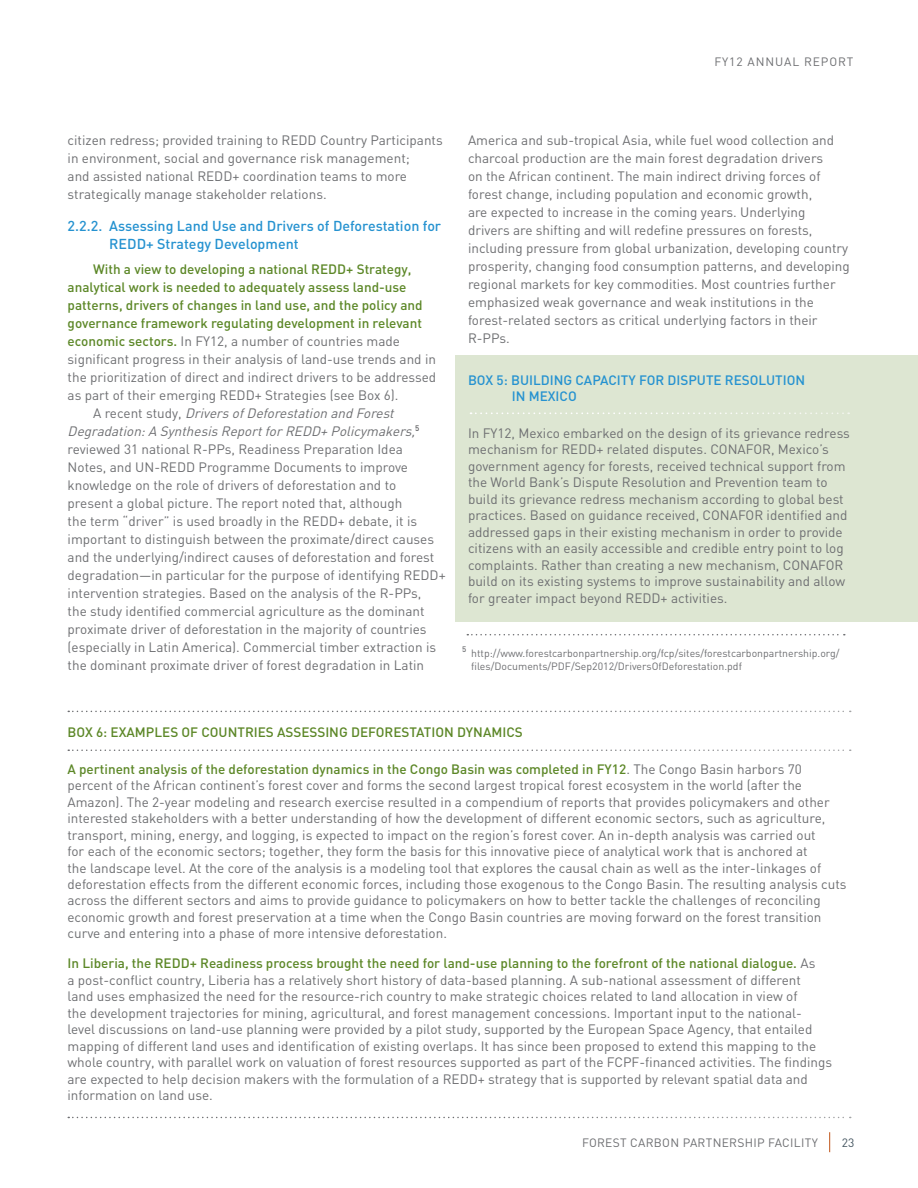
<style>
.page{position:relative;width:918px;height:1188px;background:#fff}
.page>*{position:absolute;margin:0;border:0;box-sizing:border-box;transform-origin:0 0}
.t1{font:500 14.25px/18px "DIN";color:#2592d0}
.t2{font:13.5px/16.5px "DIN";color:#6d6e71}
.t3{font:500 13.5px "DIN";color:#5c8727}
.t4{font:italic 13.5px "DIN";color:#6d6e71}
.t5{font:500 13.5px "DIN";color:#2592d0}
.t6{font:12px "DIN";letter-spacing:.025em;color:#6d6e71}
.t7{font:12px "DIN";letter-spacing:.075em;color:#6d6e71}
.t8{font:12px "DIN";color:#455560}
.t9{font:10.5px/12.6px "DIN";color:#6d6e71}
.s1{font-weight:500;color:#5c8727}
.s2{font-style:normal}
</style>
<div class="page">
<svg style="left:829px;top:1132px;width:1px;height:20px"></svg>
<div style="left:456px;top:355px;width:462px;height:267px;background:#dde6d2"></div>
<svg style="left:68px;top:711px;width:783px;height:1px"></svg>
<svg style="left:68px;top:750px;width:783px;height:1px"></svg>
<svg style="left:471px;top:412px;width:378px;height:2px"></svg>
<svg style="left:467px;top:634px;width:378px;height:1px"></svg>
<svg style="left:68px;top:1117px;width:783px;height:1px"></svg>
<p class="t7" style="left:714px;top:54px;width:141px">FY12 ANNUAL REPORT</p>
<p class="t2" style="left:68px;top:131px;width:377px;line-height:18px">citizen redress; provided training to REDD Country Participants in environment, social and governance risk management;<br>and assisted national REDD+ coordination teams to more strategically manage stakeholder relations.</p>
<p class="t1" style="left:109px;top:216px;width:333px;text-indent:-42px">2.2.2. Assessing Land Use and Drivers of Deforestation for<br>REDD</p>
<p class="t1" style="left:146px;top:234px;width:154px">+ Strategy Development</p>
<p class="t3" style="left:93px;top:260px;width:237px">With a view to developing a national REDD</p>
<p class="t3" style="left:346px;top:260px;width:67px">+ Strategy,</p>
<p class="t3" style="left:68px;top:278px;width:340px">analytical work is needed to adequately assess land-use</p>
<p class="t3" style="left:68px;top:296px;width:357px">patterns, drivers of changes in land use, and the policy and</p>
<p class="t3" style="left:68px;top:314px;width:356px">governance framework regulating development in relevant</p>
<p class="t2" style="left:68px;top:332px;width:334px"><span class="s1">economic sectors.</span> In FY12, a number of countries made</p>
<p class="t2" style="left:68px;top:350px;width:370px">significant progress in their analysis of land-use trends and in</p>
<p class="t2" style="left:68px;top:368px;width:370px">the prioritization of direct and indirect drivers to be addressed</p>
<p class="t2" style="left:68px;top:386px;width:332px">as part of their emerging REDD+ Strategies (see Box 6).</p>
<p class="t4" style="left:93px;top:404px;width:306px"><span class="s2">A re c e n t s t u d y ,</span> Drivers of Deforestation and Forest</p>
<p class="t4" style="left:68px;top:422px;width:353px">Degradation: A Synthesis Report for REDD+ Policymakers,<sup>5</sup></p>
<p class="t2" style="left:68px;top:440px;width:337px">reviewed 31 national R-PPs, Readiness Preparation Idea</p>
<p class="t2" style="left:68px;top:458px;width:342px">Notes, and UN-REDD Programme Documents to improve</p>
<p class="t2" style="left:68px;top:476px;width:330px">knowledge on the role of drivers of deforestation and to</p>
<p class="t2" style="left:68px;top:494px;width:336px">present a global picture. The report noted that, although</p>
<p class="t2" style="left:68px;top:512px;width:351px">the term “driver” is used broadly in the REDD+ debate, it is</p>
<p class="t2" style="left:68px;top:530px;width:368px">important to distinguish between the proximate/direct causes</p>
<p class="t2" style="left:68px;top:548px;width:368px">and the underlying/indirect causes of deforestation and forest</p>
<p class="t2" style="left:68px;top:566px;width:380px">degradation—in particular for the purpose of identifying REDD+</p>
<p class="t2" style="left:68px;top:584px;width:355px">intervention strategies. Based on the analysis of the R-PPs,</p>
<p class="t2" style="left:68px;top:602px;width:358px">the study identified commercial agriculture as the dominant</p>
<p class="t2" style="left:68px;top:620px;width:360px">proximate driver of deforestation in the majority of countries</p>
<p class="t2" style="left:68px;top:638px;width:370px">(especially in Latin America). Commercial timber extraction is</p>
<p class="t2" style="left:68px;top:656px;width:358px">the dominant proximate driver of forest degradation in Latin</p>
<p class="t2" style="left:468px;top:131px;width:383px;line-height:18px">America and sub-tropical Asia, while fuel wood collection and charcoal production are the main forest degradation drivers<br>on the African continent. The main indirect driving forces of forest change, including population and economic growth,<br>are expected to increase in the coming years. Underlying drivers are shifting and will redefine pressures on forests, including pressure from global urbanization, developing country prosperity, changing food consumption patterns, and developing regional markets for key commodities. Most countries further emphasized weak governance and weak institutions in the forest-related sectors as critical underlying factors in their R-PPs.</p>
<p class="t5" style="left:468px;top:371px;width:136px">Box 5: Bui ldi ng Capaci</p>
<p class="t5" style="left:621px;top:371px;width:186px">ty for Dispute Resoluti on</p>
<p class="t5" style="left:512px;top:388px;width:67px">i n Mexico</p>
<p class="t2" style="left:468px;top:424px;width:383px">In FY12, Mexico embarked on the design of its grievance redress mechanism for REDD+ related disputes. CONAFOR, Mexico’s government agency for forests, received technical support from the World Bank’s Dispute Resolution and Prevention team to build its grievance redress mechanism according to global best practices. Based on guidance received, CONAFOR identified and addressed gaps in their existing mechanism in order to provide citizens with an easily accessible and credible entry point to log complaints. Rather than creating a new mechanism, CONAFOR build on its existing systems to improve sustainability and allow for greater impact beyond REDD+ activities.</p>
<p class="t9" style="left:471px;top:647px;width:370px;text-indent:-9px"><sup>5</sup> http://www.forestcarbonpartnership.org/fcp/sites/forestcarbonpartnership.org/ files/Documents/PDF/Sep2012/DriversOfDeforestation.pdf</p>
<p class="t3" style="left:68px;top:723px;width:425px">Box 6: Exam ples of Countri es Assessi ng D eforestati on Dynamics</p>
<p class="t2" style="left:68px;top:760px;width:781px"><span class="s1">A pertinent analysis of the deforestation dynamics in the Congo Basin was completed in FY12</span>. The Congo Basin harbors 70 percent of the African continent’s forest cover and forms the second largest tropical forest ecosystem in the world (after the Amazon). The 2-year modeling and research exercise resulted in a compendium of reports that provides policymakers and other interested stakeholders with a better understanding of how the development of different economic sectors, such as agriculture, transport, mining, energy, and logging, is expected to impact on the region’s forest cover. An in-depth analysis was carried out<br>for each of the economic sectors; together, they form the basis for this innovative piece of analytical work that is anchored at<br>the landscape level. At the core of the analysis is a modeling tool that explores the causal chain as well as the inter-linkages of deforestation effects from the different economic forces, including those exogenous to the Congo Basin. The resulting analysis cuts across the different sectors and aims to provide guidance to policymakers on how to better tackle the challenges of reconciling economic growth and forest preservation at a time when the Congo Basin countries are moving forward on the forest transition curve and entering into a phase of more intensive deforestation.</p>
<p class="t3" style="left:68px;top:955px;width:106px">In Liberia, the REDD</p>
<p class="t2" style="left:68px;top:955px;width:766px;text-indent:122px"><span class="s1">+ Readiness process brought the need for land-use planning to the forefront of the national dialogue.</span> As<br>a post-conflict country, Liberia has a relatively short history of data-based planning. A sub-national assessment of different<br>land uses emphasized the need for the resource-rich country to make strategic choices related to land allocation in view of<br>the development trajectories for mining, agricultural, and forest management concessions. Important input to the national&shy;level discussions on land-use planning were provided by a pilot study, supported by the European Space Agency, that entailed mapping of different land uses and identification of existing overlaps. It has since been proposed to extend this mapping to the whole country, with parallel work on valuation of forest resources supported as part of the FCPF-financed activities. The findings are expected to help decision makers with the formulation of a REDD+ strategy that is supported by relevant spatial data and information on land use.</p>
<p class="t6" style="left:582px;top:1136px;width:237px">FOREST CARBON PARTNERSHIP FACILITY</p>
<p class="t8" style="left:842px;top:1135px;width:14px">23</p>
</div>
